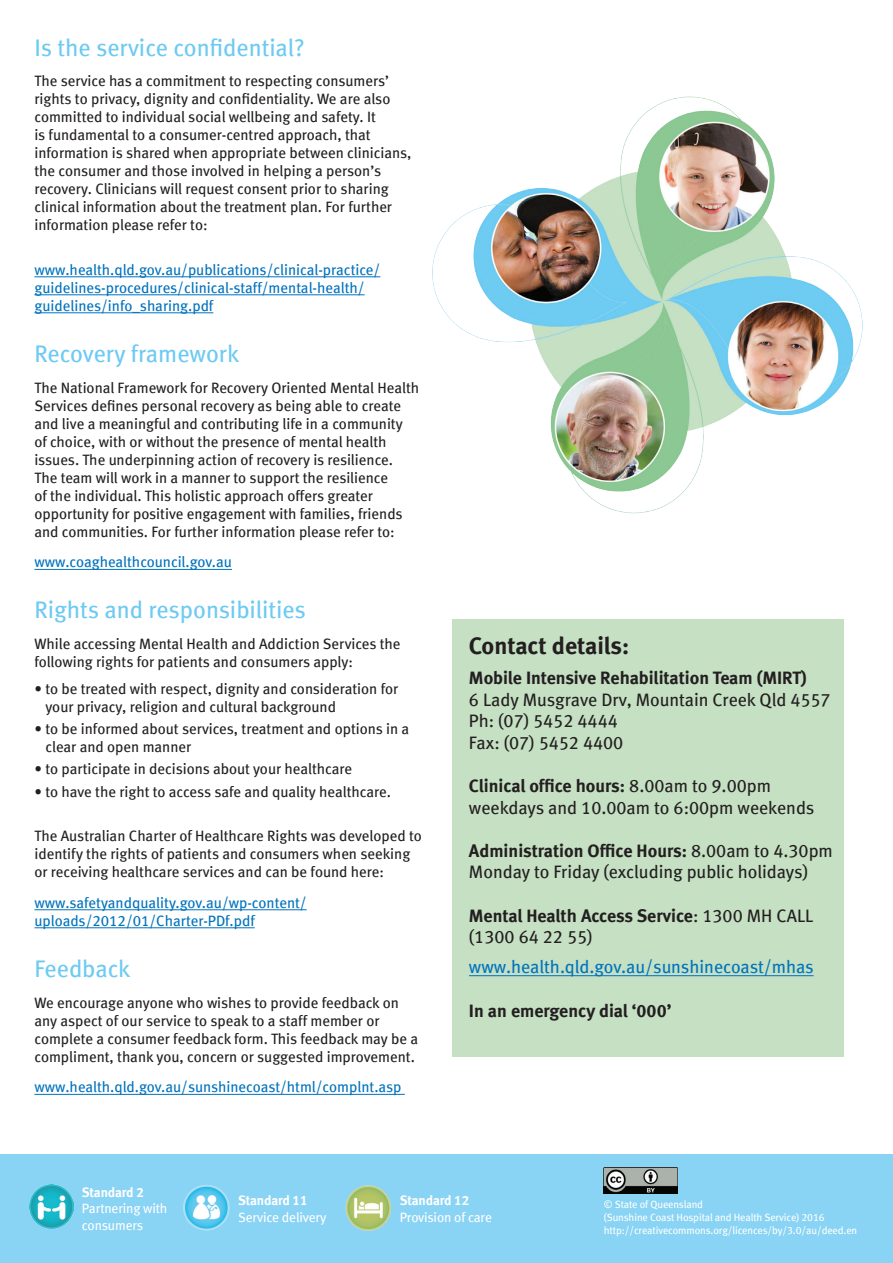
<style>
.page{position:relative;width:893px;height:1263px;background:#fff}
.page>*{position:absolute;margin:0;border:0;box-sizing:border-box;transform-origin:0 0}
.t1{font:24px "Meta Book LF";color:#6dcaf2}
.t2{font:24px "Meta Bold LF";color:#231f20}
.t3{font:18px "Meta Bold LF";color:#231f20}
.t4{font:18px/21.6px "Meta Book LF";color:#231f20}
.t5{font:18px "Meta Book LF";color:#0073bd}
.t6{font:15px/18px "Meta Book LF";color:#231f20}
.t7{font:15px/18px "Meta Book LF";color:#0073bd}
.t8{font:13.5px/16.2px "Meta Book LF";letter-spacing:-.01em;color:#fff}
.t9{font:13.5px "Meta Bold LF";letter-spacing:-.01em;color:#fff}
.t10{font:10.5px/12.6px "Meta Book LF";letter-spacing:-.01em;color:#fff}
.s1{font-family:"Meta Book LF"}
</style>
<div class="page">
<img style="left:432px;top:96px;width:431px;height:418px">
<hr style="left:34px;top:277px;width:346px;height:1px;background:#0073bd">
<hr style="left:34px;top:295px;width:331px;height:1px;background:#0073bd">
<hr style="left:34px;top:313px;width:179px;height:1px;background:#0073bd">
<hr style="left:34px;top:569px;width:198px;height:1px;background:#0073bd">
<hr style="left:34px;top:909px;width:273px;height:1px;background:#0073bd">
<hr style="left:34px;top:927px;width:221px;height:1px;background:#0073bd">
<hr style="left:34px;top:1094px;width:371px;height:1px;background:#0073bd">
<div style="left:452px;top:619px;width:391px;height:437px;background:#c5e0c3"></div>
<div style="left:1px;top:1154px;width:892px;height:109px;background:#89d3f4"></div>
<img style="left:604px;top:1167px;width:73px;height:26px">
<img style="left:30px;top:1184px;width:44px;height:44px">
<img style="left:183px;top:1185px;width:47px;height:46px">
<img style="left:345px;top:1185px;width:46px;height:46px">
<hr style="left:469px;top:975px;width:344px;height:1px;background:#0073bd">
<h1 class="t1" style="left:34px;top:33px;width:272px">Is the service confidential?</h1>
<p class="t6" style="left:34px;top:72px;width:379px">The service has a commitment to respecting consumers’ rights to privacy, dignity and confidentiality. We are also committed to individual social wellbeing and safety. It<br>is fundamental to a consumer-centred approach, that information is shared when appropriate between clinicians, the consumer and those involved in helping a person’s recovery. Clinicians will request consent prior to sharing clinical information about the treatment plan. For further information please refer to:</p>
<p class="t7" style="left:34px;top:260px;width:347px">www.health.qld.gov.au/publications/clinical-practice/ guidelines-procedures/clinical-staff/mental-health/ guidelines/info_sharing.pdf</p>
<h1 class="t1" style="left:34px;top:339px;width:206px">Recovery framework</h1>
<p class="t6" style="left:34px;top:378px;width:386px">The National Framework for Recovery Oriented Mental Health Services defines personal recovery as being able to create and live a meaningful and contributing life in a community<br>of choice, with or without the presence of mental health issues. The underpinning action of recovery is resilience.<br>The team will work in a manner to support the resilience<br>of the individual. This holistic approach offers greater opportunity for positive engagement with families, friends and communities. For further information please refer to:</p>
<p class="t7" style="left:34px;top:553px;width:199px">www.coaghealthcouncil.gov.au</p>
<h1 class="t1" style="left:34px;top:596px;width:273px">Rights and responsibilities</h1>
<p class="t6" style="left:34px;top:635px;width:368px">While accessing Mental Health and Addiction Services the following rights for patients and consumers apply:</p>
<p class="t6" style="left:45px;top:679px;width:354px;text-indent:-11px">• to be treated with respect, dignity and consideration for your privacy, religion and cultural background</p>
<p class="t6" style="left:45px;top:720px;width:365px;text-indent:-11px">• to be informed about services, treatment and options in a clear and open manner</p>
<p class="t6" style="left:34px;top:760px;width:319px">• to participate in decisions about your healthcare</p>
<p class="t6" style="left:34px;top:782px;width:358px">• to have the right to access safe and quality healthcare.</p>
<p class="t6" style="left:34px;top:827px;width:389px">The Australian Charter of Healthcare Rights was developed to identify the rights of patients and consumers when seeking or receiving healthcare services and can be found here:</p>
<p class="t7" style="left:34px;top:893px;width:274px">www.safetyandquality.gov.au/wp-content/ uploads/2012/01/Charter-PDf.pdf</p>
<h1 class="t1" style="left:34px;top:954px;width:97px">Feedback</h1>
<p class="t6" style="left:34px;top:993px;width:385px">We encourage anyone who wishes to provide feedback on any aspect of our service to speak to a staff member or complete a consumer feedback form. This feedback may be a compliment, thank you, concern or suggested improvement.</p>
<p class="t7" style="left:34px;top:1078px;width:369px">www.health.qld.gov.au/sunshinecoast/html/complnt.asp</p>
<h1 class="t2" style="left:469px;top:631px;width:162px">Contact details:</h1>
<p class="t3" style="left:469px;top:667px;width:339px">Mobile Intensive Rehabilitation Team (MIRT)</p>
<p class="t4" style="left:469px;top:688px;width:363px">6 Lady Musgrave Drv, Mountain Creek Qld 4557<br>Ph: (07) 5452 4444<br>Fax: (07) 5452 4400</p>
<p class="t3" style="left:469px;top:775px;width:304px">Clinical office hours: <span class="s1">8.00am to 9.00pm</span></p>
<p class="t4" style="left:469px;top:796px;width:347px">weekdays and 10.00am to 6:00pm weekends</p>
<p class="t3" style="left:469px;top:840px;width:365px">Administration Office Hours: <span class="s1">8.00am to 4.30pm</span></p>
<p class="t4" style="left:469px;top:861px;width:341px">Monday to Friday (excluding public holidays)</p>
<p class="t3" style="left:469px;top:905px;width:346px">Mental Health Access Service<span class="s1">: 1300 MH CALL</span></p>
<p class="t4" style="left:469px;top:926px;width:125px">(1300 64 22 55)</p>
<p class="t5" style="left:469px;top:956px;width:346px">www.health.qld.gov.au/sunshinecoast/mhas</p>
<p class="t3" style="left:469px;top:999px;width:204px">In an emergency dial ‘000’</p>
<p class="t9" style="left:82px;top:1184px;width:64px">Standard 2</p>
<p class="t8" style="left:82px;top:1200px;width:87px">Partnering with consumers</p>
<p class="t9" style="left:238px;top:1192px;width:71px">Standard 11</p>
<p class="t8" style="left:238px;top:1208px;width:90px">Service delivery</p>
<p class="t9" style="left:400px;top:1192px;width:71px">Standard 12</p>
<p class="t8" style="left:400px;top:1208px;width:94px">Provision of care</p>
<p class="t10" style="left:604px;top:1198px;width:255px">© State of Queensland<br>(Sunshine Coast Hospital and Health Service) 2016 http://creativecommons.org/licences/by/3.0/au/deed.en</p>
</div>
